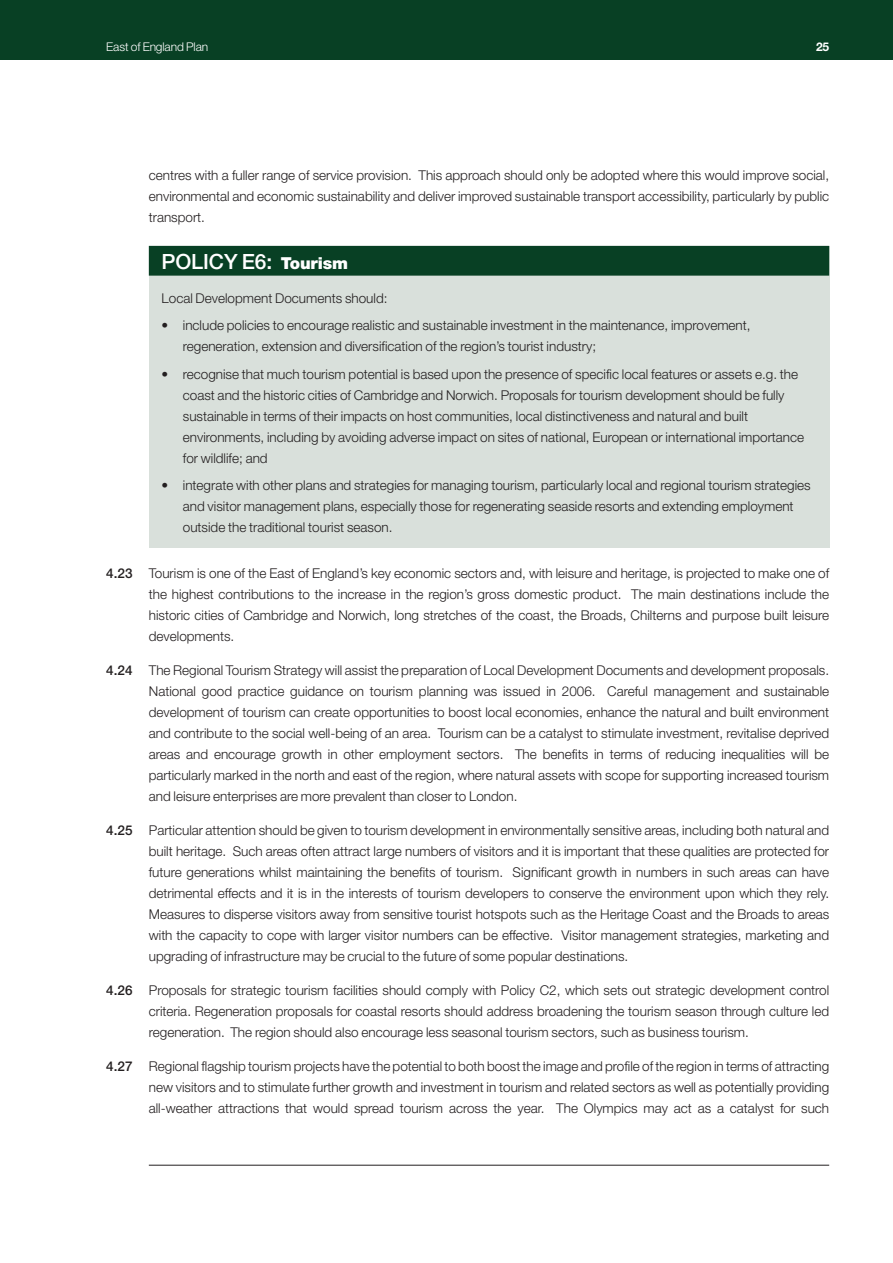
<style>
.page{position:relative;width:893px;height:1263px;background:#fff}
.page>*{position:absolute;margin:0;border:0;box-sizing:border-box;transform-origin:0 0}
.t1{font:500 21px "Helvetica Neue";letter-spacing:-.005em;color:#fff}
.t2{font:300 13.5px/21px "Helvetica Neue";color:#231f20;text-align:justify}
.t3{font:300 12px "Helvetica Neue";letter-spacing:-.01em;color:#fff}
.t4{font:700 12px "Helvetica Neue";color:#fff}
.s1{font-weight:900;font-size:16.5px}
.s2{font-weight:500}
</style>
<div class="page">
<div style="left:0;top:0;width:893px;height:60px;background:#084024"></div>
<div style="left:149px;top:246px;width:680px;height:302px;background:#d9e0db"></div>
<div style="left:149px;top:246px;width:680px;height:30px;background:#084024"></div>
<hr style="left:149px;top:1165px;width:680px;height:1px;background:#231f20">
<p class="t3" style="left:106px;top:43px;width:103px">East of England Plan</p>
<p class="t4" style="left:816px;top:43px;width:15px">25</p>
<p class="t2" style="left:149px;top:166px;width:682px">centres with a fuller range of service provision. This approach should only be adopted where this would improve social, environmental and economic sustainability and deliver improved sustainable transport accessibility, particularly by public transport.</p>
<h1 class="t1" style="left:162px;top:254px;width:188px">POLICY E6: <span class="s1">Tourism</span></h1>
<p class="t2" style="left:162px;top:289px;width:227px">Local Development Documents should:</p>
<p class="t2" style="left:183px;top:316px;width:569px;text-indent:-21px">• include policies to encourage realistic and sustainable investment in the maintenance, improvement, regeneration, extension and diversification of the region’s tourist industry;</p>
<p class="t2" style="left:183px;top:365px;width:623px;text-align:left;text-indent:-21px">• recognise that much tourism potential is based upon the presence of specific local features or assets e.g. the coast and the historic cities of Cambridge and Norwich. Proposals for tourism development should be fully sustainable in terms of their impacts on host communities, local distinctiveness and natural and built environments, including by avoiding adverse impact on sites of national, European or international importance for wildlife; and</p>
<p class="t2" style="left:183px;top:476px;width:629px;text-align:left;text-indent:-21px">• integrate with other plans and strategies for managing tourism, particularly local and regional tourism strategies and visitor management plans, especially those for regenerating seaside resorts and extending employment outside the traditional tourist season.</p>
<p class="t2" style="left:149px;top:564px;width:682px;text-indent:-43px"><span class="s2">4.23</span> Tourism is one of the East of England’s key economic sectors and, with leisure and heritage, is projected to make one of the highest contributions to the increase in the region’s gross domestic product. The main destinations include the historic cities of Cambridge and Norwich, long stretches of the coast, the Broads, Chilterns and purpose built leisure developments.</p>
<p class="t2" style="left:149px;top:661px;width:682px;text-indent:-43px"><span class="s2">4.24</span> The Regional Tourism Strategy will assist the preparation of Local Development Documents and development proposals.<br>National good practice guidance on tourism planning was issued in 2006. Careful management and sustainable development of tourism can create opportunities to boost local economies, enhance the natural and built environment and contribute to the social well-being of an area. Tourism can be a catalyst to stimulate investment, revitalise deprived areas and encourage growth in other employment sectors. The benefits in terms of reducing inequalities will be particularly marked in the north and east of the region, where natural assets with scope for supporting increased tourism and leisure enterprises are more prevalent than closer to London.</p>
<p class="t2" style="left:149px;top:821px;width:682px;text-indent:-43px"><span class="s2">4.25</span> Particular attention should be given to tourism development in environmentally sensitive areas, including both natural and built heritage. Such areas often attract large numbers of visitors and it is important that these qualities are protected for future generations whilst maintaining the benefits of tourism. Significant growth in numbers in such areas can have detrimental effects and it is in the interests of tourism developers to conserve the environment upon which they rely.<br>Measures to disperse visitors away from sensitive tourist hotspots such as the Heritage Coast and the Broads to areas with the capacity to cope with larger visitor numbers can be effective. Visitor management strategies, marketing and upgrading of infrastructure may be crucial to the future of some popular destinations.</p>
<p class="t2" style="left:149px;top:981px;width:682px;text-indent:-43px"><span class="s2">4.26</span> Proposals for strategic tourism facilities should comply with Policy C2, which sets out strategic development control criteria. Regeneration proposals for coastal resorts should address broadening the tourism season through culture led regeneration. The region should also encourage less seasonal tourism sectors, such as business tourism.</p>
<p class="t2" style="left:149px;top:1056px;width:682px;text-indent:-43px"><span class="s2">4.27</span> Regional flagship tourism projects have the potential to both boost the image and profile of the region in terms of attracting new visitors and to stimulate further growth and investment in tourism and related sectors as well as potentially providing all-weather attractions that would spread tourism across the year. The Olympics may act as a catalyst for such</p>
</div>
